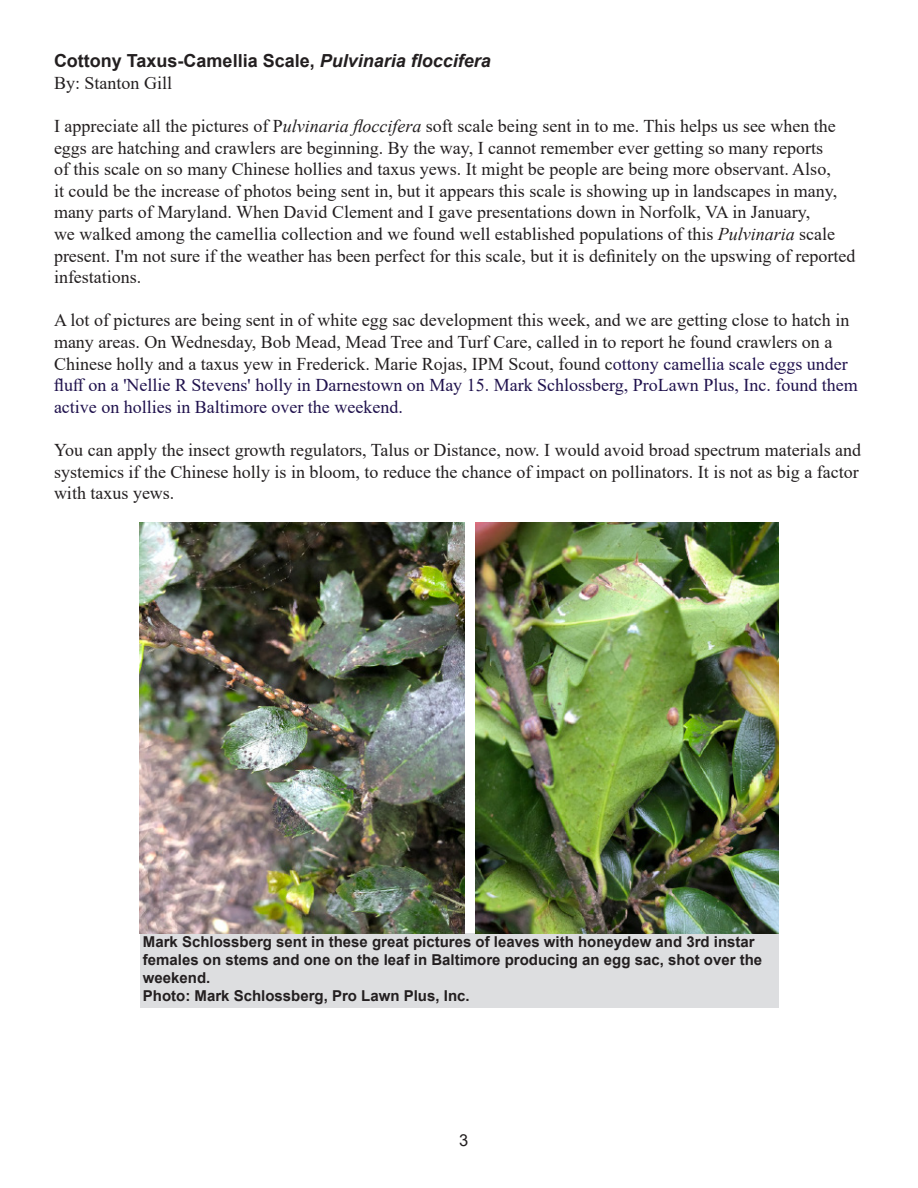
<style>
.page{position:relative;width:918px;height:1188px;background:#fff}
.page>*{position:absolute;margin:0;border:0;box-sizing:border-box;transform-origin:0 0}
.t1{font:18px/21.6px "Times New Roman";color:#231f20}
.Headline{font:700 18px "Arial";color:#231f20}
.t2{font:16.5px "Arial";color:#231f20}
.Photo_credit{font:700 15px/18px "Arial";color:#231f20}
.s1{font-style:italic}
.s2{color:#20124d}
</style>
<div class="page">
<div style="left:140px;top:933px;width:638px;height:75px;background:#dddee0"></div>
<img style="left:476px;top:523px;width:302px;height:410px">
<img style="left:140px;top:523px;width:324px;height:410px">
<p class="Headline" style="left:54px;top:48px;width:438px">Cottony Taxus-Camellia Scale, <span class="s1">Pulvinaria floccifera</span></p>
<p class="t1" style="left:54px;top:71px;width:120px">By: Stanton Gill</p>
<p class="t1" style="left:54px;top:115px;width:803px">I appreciate all the pictures of P<span class="s1">ulvinaria floccifera</span> soft scale being sent in to me. This helps us see when the eggs are hatching and crawlers are beginning. By the way, I cannot remember ever getting so many reports<br>of this scale on so many Chinese hollies and taxus yews. It might be people are being more observant. Also,<br>it could be the increase of photos being sent in, but it appears this scale is showing up in landscapes in many, many parts of Maryland. When David Clement and I gave presentations down in Norfolk, VA in January,<br>we walked among the camellia collection and we found well established populations of this <span class="s1">Pulvinaria</span> scale present. I'm not sure if the weather has been perfect for this scale, but it is definitely on the upswing of reported infestations.</p>
<p class="t1" style="left:54px;top:309px;width:805px">A lot of pictures are being sent in of white egg sac development this week, and we are getting close to hatch in many areas. On Wednesday, Bob Mead, Mead Tree and Turf Care, called in to report he found crawlers on a Chinese holly and a taxus yew in Frederick. Marie Rojas, IPM Scout, found c<span class="s2">ottony camellia scale eggs under fluff on a 'Nellie R Stevens' holly in Darnestown on May 15. Mark Schlossberg, ProLawn Plus, Inc. found them active on hollies in Baltimore over the weekend.</span></p>
<p class="t1" style="left:54px;top:439px;width:809px">You can apply the insect growth regulators, Talus or Distance, now. I would avoid broad spectrum materials and systemics if the Chinese holly is in bloom, to reduce the chance of impact on pollinators. It is not as big a factor with taxus yews.</p>
<p class="Photo_credit" style="left:143px;top:933px;width:621px">Mark Schlossberg sent in these great pictures of leaves with honeydew and 3rd instar females on stems and one on the leaf in Baltimore producing an egg sac, shot over the weekend.</p>
<p class="Photo_credit" style="left:143px;top:987px;width:328px">Photo: Mark Schlossberg, Pro Lawn Plus, Inc.</p>
<p class="t2" style="left:459px;top:1129px;width:11px">3</p>
</div>
